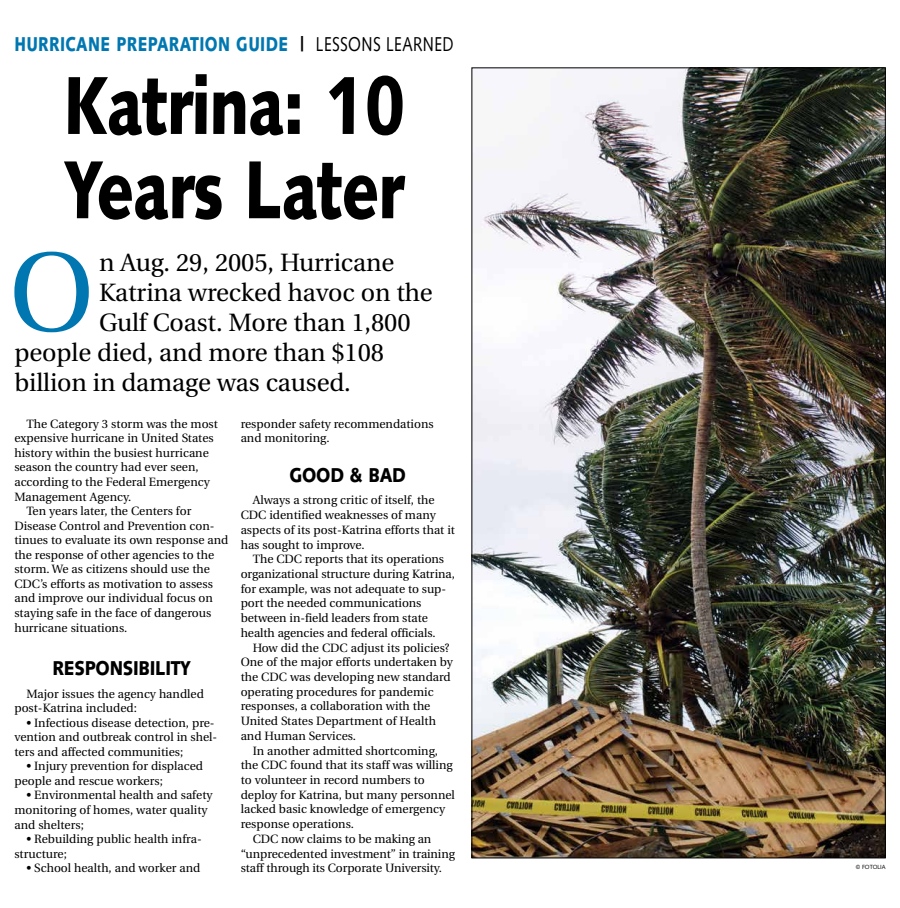
<style>
.page{position:relative;width:900px;height:908px;background:#fff}
.page>*{position:absolute;margin:0;border:0;box-sizing:border-box;transform-origin:0 0}
.t1{font:111.7px "Utopia";color:#0077b1}
.t2{font:900 82px/84.2px "Syntax";letter-spacing:-.015em;color:#000;scale:.77 1}
.t3{font:25px "Utopia";letter-spacing:-.005em;color:#000}
.t4{font:900 20px "Syntax";letter-spacing:.025em;color:#0077b1;scale:.77 1}
.t5{font:900 20px "Syntax";letter-spacing:-.015em;color:#000;scale:.86 1}
.t6{font:12px/14.7px "Utopia";color:#000}
.t7{font:6px "Syntax";letter-spacing:-.01em;color:#000;scale:.95 1}
.s1{color:#000}
.s2{font-weight:400;color:#000}
</style>
<div class="page">
<img style="left:474px;top:70px;width:410px;height:786px">
<h3 class="t4" style="left:14px;top:32px;width:572px">HURRICANE PREPARATION GUIDE <span class="s1">|</span> <span class="s2">LESSONS LEARNED</span></h3>
<h2 class="t2" style="left:63px;top:64px;width:446px">Katrina: 10<br>Years Later</h2>
<h1 class="t1" style="left:9px;top:231px;width:87px">O</h1>
<h3 class="t3" style="left:99px;top:248px;width:297px">n Aug. 29, 2005, Hurricane</h3>
<h3 class="t3" style="left:99px;top:278px;width:335px">Katrina wrecked havoc on the</h3>
<h3 class="t3" style="left:99px;top:308px;width:313px">Gulf Coast. More than 1,800</h3>
<h3 class="t3" style="left:14px;top:338px;width:371px">people died, and more than $108</h3>
<h3 class="t3" style="left:14px;top:368px;width:338px">billion in damage was caused.</h3>
<p class="t6" style="left:26px;top:416px;width:193px">The Category 3 storm was the most</p>
<p class="t6" style="left:14px;top:431px;width:201px">expensive hurricane in United States</p>
<p class="t6" style="left:14px;top:445px;width:196px">history within the busiest hurricane</p>
<p class="t6" style="left:14px;top:460px;width:186px">season the country had ever seen,</p>
<p class="t6" style="left:14px;top:474px;width:197px">according to the Federal Emergency</p>
<p class="t6" style="left:14px;top:489px;width:118px">Management Agency.</p>
<p class="t6" style="left:26px;top:503px;width:166px">Ten years later, the Centers for</p>
<p class="t6" style="left:14px;top:518px;width:202px">Disease Control and Prevention con-</p>
<p class="t6" style="left:14px;top:533px;width:216px">tinues to evaluate its own response and</p>
<p class="t6" style="left:14px;top:547px;width:201px">the response of other agencies to the</p>
<p class="t6" style="left:14px;top:562px;width:197px">storm. We as citizens should use the</p>
<p class="t6" style="left:14px;top:576px;width:200px">CDC’s efforts as motivation to assess</p>
<p class="t6" style="left:14px;top:591px;width:200px">and improve our individual focus on</p>
<p class="t6" style="left:14px;top:605px;width:198px">staying safe in the face of dangerous</p>
<p class="t6" style="left:14px;top:620px;width:114px">hurricane situations.</p>
<h3 class="t5" style="left:52px;top:656px;width:162px">RESPONSIBILITY</h3>
<p class="t6" style="left:14px;top:686px;width:191px;text-indent:12px">Major issues the agency handled post-Katrina included:</p>
<p class="t6" style="left:14px;top:715px;width:204px;text-indent:12px">• Infectious disease detection, pre&shy;vention and outbreak control in shel&shy;ters and affected communities;</p>
<p class="t6" style="left:14px;top:759px;width:190px;text-indent:12px">• Injury prevention for displaced people and rescue workers;</p>
<p class="t6" style="left:14px;top:788px;width:200px;text-indent:12px">• Environmental health and safety monitoring of homes, water quality and shelters;</p>
<p class="t6" style="left:14px;top:831px;width:189px;text-indent:12px">• Rebuilding public health infra&shy;structure;</p>
<p class="t6" style="left:26px;top:860px;width:175px">• School health, and worker and</p>
<p class="t6" style="left:241px;top:416px;width:195px">responder safety recommendations and monitoring.</p>
<h3 class="t5" style="left:289px;top:463px;width:137px">GOOD &amp; BAD</h3>
<p class="t6" style="left:241px;top:493px;width:216px;text-indent:12px">Always a strong critic of itself, the CDC identified weaknesses of many aspects of its post-Katrina efforts that it has sought to improve.</p>
<p class="t6" style="left:241px;top:552px;width:216px;text-indent:12px">The CDC reports that its operations organizational structure during Katrina, for example, was not adequate to sup&shy;port the needed communications between in-field leaders from state health agencies and federal officials.</p>
<p class="t6" style="left:241px;top:640px;width:214px;text-indent:12px">How did the CDC adjust its policies?<br>One of the major efforts undertaken by the CDC was developing new standard operating procedures for pandemic responses, a collaboration with the United States Department of Health and Human Services.</p>
<p class="t6" style="left:253px;top:743px;width:187px">In another admitted shortcoming,</p>
<p class="t6" style="left:241px;top:757px;width:214px">the CDC found that its staff was willing</p>
<p class="t6" style="left:241px;top:772px;width:186px">to volunteer in record numbers to</p>
<p class="t6" style="left:241px;top:787px;width:216px">deploy for Katrina, but many personnel</p>
<p class="t6" style="left:241px;top:802px;width:206px">lacked basic knowledge of emergency</p>
<p class="t6" style="left:241px;top:816px;width:115px">response operations.</p>
<p class="t6" style="left:253px;top:831px;width:180px">CDC now claims to be making an</p>
<p class="t6" style="left:241px;top:846px;width:216px">“unprecedented investment” in training</p>
<p class="t6" style="left:241px;top:860px;width:203px">staff through its Corporate University.</p>
<p class="t7" style="left:856px;top:863px;width:33px">© FOTOLIA</p>
</div>
